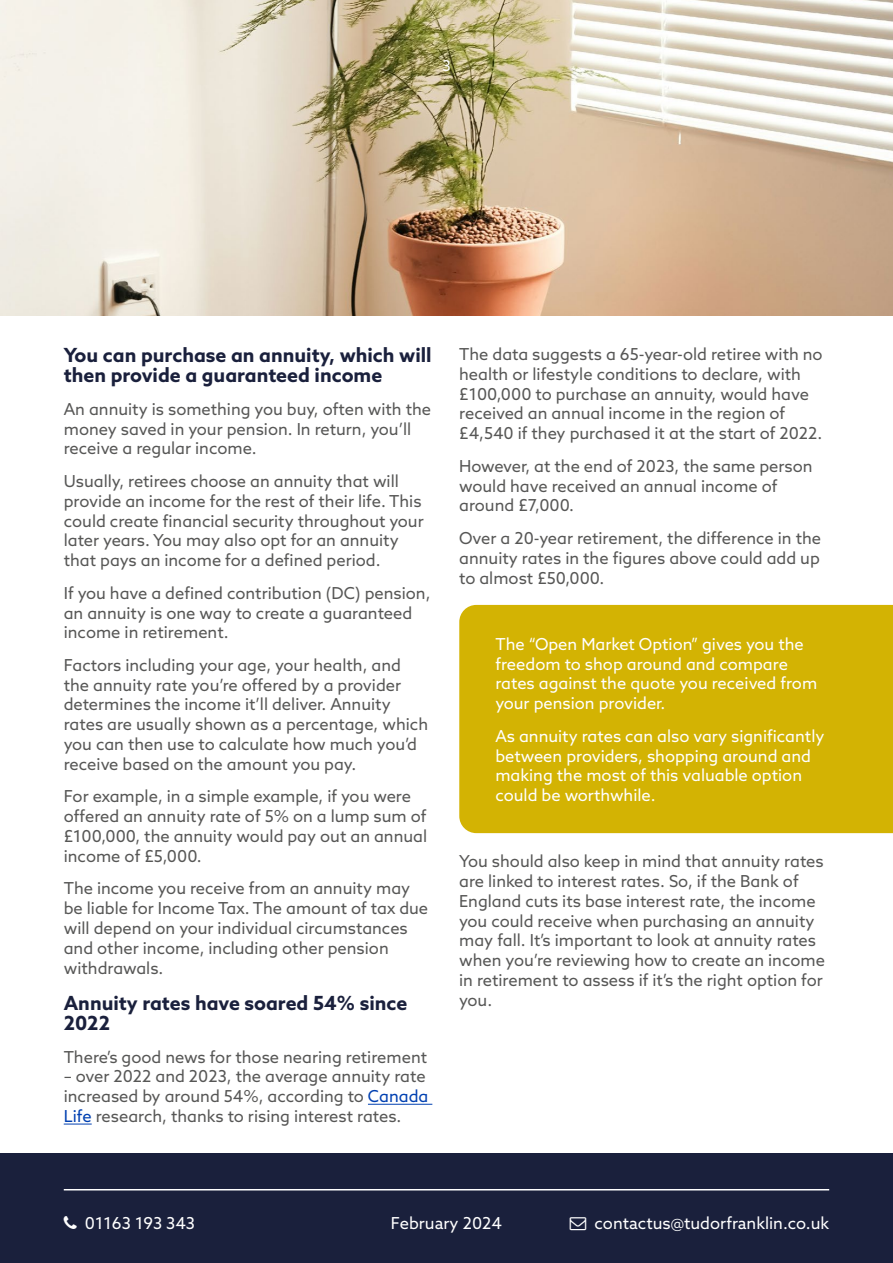
<style>
.page{position:relative;width:893px;height:1263px;background:#fff}
.page>*{position:absolute;margin:0;border:0;box-sizing:border-box;transform-origin:0 0}
.t1{font:700 19.5px/19.8px "Azo Sans";color:#1a203c}
.t2{font:16.5px/19.8px "Azo Sans";color:#575756}
.t3{font:16.5px/19.8px "Azo Sans";color:#fff}
.t4{font:15px "Azo Sans";color:#fff}
.s1{color:#0040b1}
</style>
<div class="page">
<img style="left:0;top:0;width:893px;height:315px">
<div style="left:0;top:1153px;width:893px;height:110px;background:#1a203c"></div>
<hr style="left:64px;top:1189px;width:765px;height:1px;background:#fff">
<hr style="left:368px;top:1104px;width:64px;height:1px;background:#0040b1">
<svg style="left:64px;top:1123px;width:28px;height:1px"></svg>
<div style="left:459px;top:605px;width:434px;height:228px;background:#d3b303"></div>
<p class="t4" style="left:442px;top:56px;width:10px">3</p>
<p class="t1" style="left:64px;top:345px;width:369px">You can purchase an annuity, which will then provide a guaranteed income</p>
<p class="t2" style="left:64px;top:399px;width:369px">An annuity is something you buy, often with the money saved in your pension. In return, you’ll receive a regular income.</p>
<p class="t2" style="left:64px;top:471px;width:361px">Usually, retirees choose an annuity that will provide an income for the rest of their life. This could create financial security throughout your later years. You may also opt for an annuity that pays an income for a defined period.</p>
<p class="t2" style="left:64px;top:583px;width:368px">If you have a defined contribution (DC) pension, an annuity is one way to create a guaranteed income in retirement.</p>
<p class="t2" style="left:64px;top:655px;width:366px">Factors including your age, your health, and the annuity rate you’re offered by a provider determines the income it’ll deliver. Annuity rates are usually shown as a percentage, which you can then use to calculate how much you’d receive based on the amount you pay.</p>
<p class="t2" style="left:64px;top:786px;width:365px">For example, in a simple example, if you were offered an annuity rate of 5% on a lump sum of £100,000, the annuity would pay out an annual income of £5,000.</p>
<p class="t2" style="left:64px;top:878px;width:366px">The income you receive from an annuity may be liable for Income Tax. The amount of tax due will depend on your individual circumstances and other income, including other pension withdrawals.</p>
<p class="t1" style="left:64px;top:993px;width:345px">Annuity rates have soared 54% since<br>2022</p>
<p class="t2" style="left:64px;top:1047px;width:365px">There’s good news for those nearing retirement</p>
<p class="t2" style="left:64px;top:1066px;width:366px">– over 2022 and 2023, the average annuity rate increased by around 54%, according to <span class="s1">Canada<br>Life</span> research, thanks to rising interest rates.</p>
<p class="t2" style="left:459px;top:344px;width:365px">The data suggests a 65-year-old retiree with no health or lifestyle conditions to declare, with £100,000 to purchase an annuity, would have received an annual income in the region of £4,540 if they purchased it at the start of 2022.</p>
<p class="t2" style="left:459px;top:456px;width:355px">However, at the end of 2023, the same person would have received an annual income of around £7,000.</p>
<p class="t2" style="left:459px;top:528px;width:363px;text-align:justify">Over a 20-year retirement, the difference in the annuity rates in the figures above could add up to almost £50,000.</p>
<p class="t3" style="left:495px;top:634px;width:323px">The “Open Market Option” gives you the freedom to shop around and compare rates against the quote you received from your pension provider.</p>
<p class="t3" style="left:495px;top:726px;width:331px">As annuity rates can also vary significantly between providers, shopping around and making the most of this valuable option could be worthwhile.</p>
<p class="t2" style="left:459px;top:851px;width:367px">You should also keep in mind that annuity rates are linked to interest rates. So, if the Bank of England cuts its base interest rate, the income you could receive when purchasing an annuity may fall. It’s important to look at annuity rates when you’re reviewing how to create an income in retirement to assess if it’s the right option for you.</p>
<p class="t3" style="left:85px;top:1213px;width:112px">01163 193 343</p>
<p class="t3" style="left:595px;top:1213px;width:236px">contactus@tudorfranklin.co.uk</p>
<p class="t3" style="left:391px;top:1213px;width:113px">February 2024</p>
</div>
